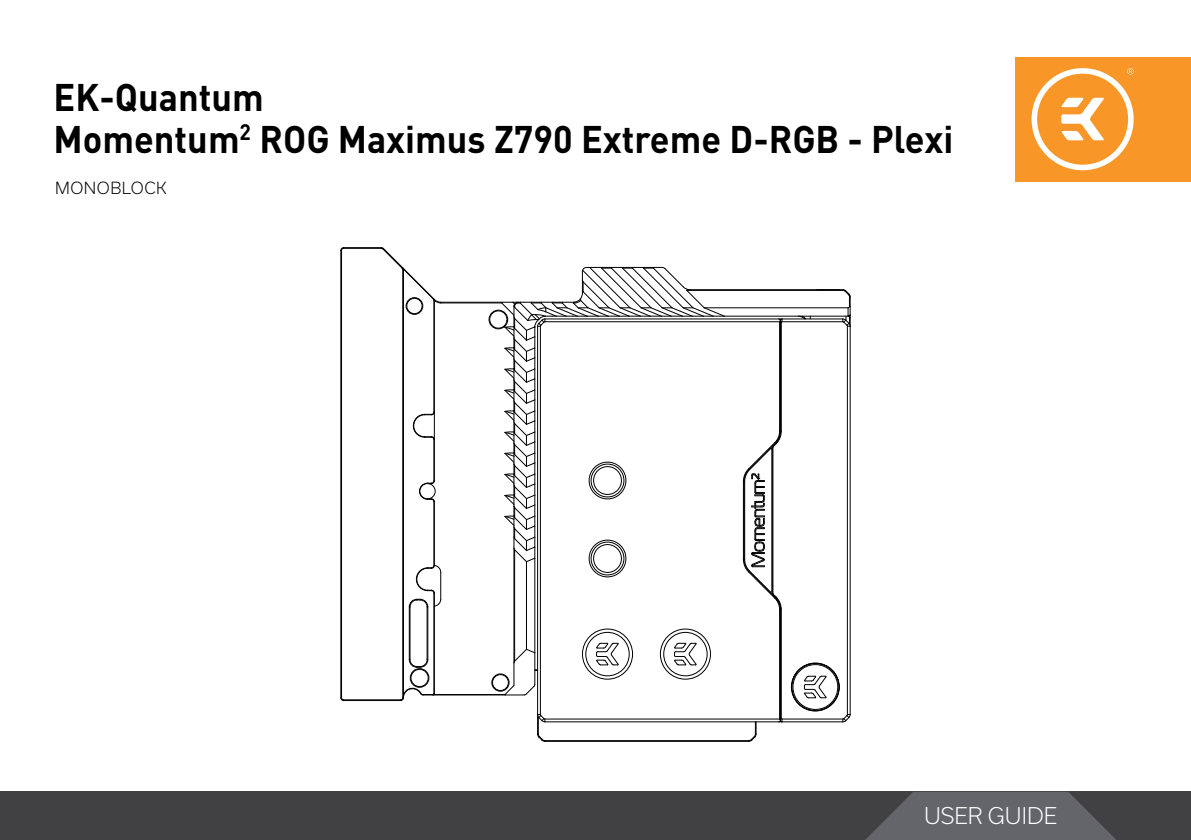
<style>
.page{position:relative;width:1191px;height:840px;background:#fff}
.page>*{position:absolute;margin:0;border:0;box-sizing:border-box;transform-origin:0 0}
.t1{font:700 38px/42px "DIN Pro";color:#000;scale:.95 1}
.t2{font:300 22px "Usual";letter-spacing:-.005em;color:#fff}
.t3{font:300 16px "Usual";letter-spacing:.03em;color:#000}
</style>
<div class="page">
<div style="left:0;top:791px;width:1191px;height:48px;background:#414042"></div>
<svg style="left:866px;top:792px;width:249px;height:47px"></svg>
<div style="left:1015px;top:57px;width:176px;height:124px;background:#f89728"></div>
<svg style="left:1031px;top:68px;width:102px;height:102px"></svg>
<hr style="left:514px;top:549px;width:1px;height:111px;background:#000">
<hr style="left:526px;top:561px;width:1px;height:88px;background:#000">
<hr style="left:534px;top:558px;width:1px;height:94px;background:#000">
<hr style="left:402px;top:269px;width:1px;height:428px;background:#000">
<hr style="left:341px;top:250px;width:1px;height:447px;background:#000">
<hr style="left:343px;top:248px;width:38px;height:1px;background:#000">
<hr style="left:343px;top:247px;width:38px;height:1px;background:#000">
<hr style="left:340px;top:250px;width:1px;height:447px;background:#000">
<hr style="left:403px;top:269px;width:1px;height:428px;background:#000">
<hr style="left:687px;top:289px;width:156px;height:1px;background:#000">
<hr style="left:687px;top:290px;width:156px;height:1px;background:#000">
<hr style="left:704px;top:307px;width:144px;height:1px;background:#000">
<hr style="left:724px;top:315px;width:124px;height:1px;background:#000">
<hr style="left:513px;top:548px;width:1px;height:114px;background:#000">
<svg style="left:340px;top:696px;width:4px;height:5px"></svg>
<hr style="left:343px;top:699px;width:58px;height:1px;background:#000">
<div style="left:410px;top:667px;width:19px;height:20px;border:1px solid #000;border-radius:50%"></div>
<div style="left:406px;top:297px;width:17px;height:17px;border:1px solid #000;border-radius:50%"></div>
<hr style="left:433px;top:300px;width:1px;height:112px;background:#000">
<hr style="left:433px;top:439px;width:1px;height:41px;background:#000">
<hr style="left:433px;top:501px;width:1px;height:64px;background:#000">
<hr style="left:433px;top:592px;width:1px;height:101px;background:#000">
<div style="left:406px;top:298px;width:16px;height:16px;border:1px solid #000;border-radius:50%"></div>
<hr style="left:434px;top:300px;width:1px;height:112px;background:#000">
<hr style="left:434px;top:439px;width:1px;height:41px;background:#000">
<hr style="left:434px;top:501px;width:1px;height:64px;background:#000">
<hr style="left:434px;top:592px;width:1px;height:101px;background:#000">
<hr style="left:427px;top:606px;width:1px;height:53px;background:#000">
<hr style="left:409px;top:606px;width:1px;height:53px;background:#000">
<svg style="left:408px;top:658px;width:21px;height:9px"></svg>
<div style="left:410px;top:668px;width:19px;height:18px;border:1px solid #000;border-radius:50%"></div>
<svg style="left:400px;top:686px;width:35px;height:15px"></svg>
<svg style="left:412px;top:411px;width:23px;height:29px"></svg>
<div style="left:491px;top:673px;width:18px;height:18px;border:1px solid #000;border-radius:50%"></div>
<hr style="left:434px;top:693px;width:71px;height:1px;background:#000">
<hr style="left:441px;top:302px;width:60px;height:1px;background:#000">
<svg style="left:408px;top:564px;width:33px;height:43px"></svg>
<svg style="left:419px;top:479px;width:17px;height:23px"></svg>
<hr style="left:441px;top:301px;width:61px;height:1px;background:#000">
<div style="left:492px;top:673px;width:17px;height:17px;border:1px solid #000;border-radius:50%"></div>
<hr style="left:433px;top:694px;width:72px;height:1px;background:#000">
<svg style="left:380px;top:247px;width:62px;height:56px"></svg>
<svg style="left:797px;top:315px;width:14px;height:5px"></svg>
<svg style="left:503px;top:647px;width:34px;height:48px"></svg>
<hr style="left:545px;top:318px;width:234px;height:1px;background:#000">
<hr style="left:545px;top:321px;width:234px;height:1px;background:#000">
<hr style="left:779px;top:321px;width:1px;height:110px;background:#000">
<div style="left:588px;top:539px;width:38px;height:38px;border:1px solid #000;border-radius:50%"></div>
<hr style="left:779px;top:609px;width:1px;height:109px;background:#000">
<hr style="left:545px;top:718px;width:234px;height:1px;background:#000">
<hr style="left:540px;top:326px;width:1px;height:388px;background:#000">
<svg style="left:488px;top:266px;width:237px;height:296px"></svg>
<hr style="left:537px;top:326px;width:1px;height:388px;background:#000">
<div style="left:590px;top:463px;width:34px;height:34px;border:1px solid #000;border-radius:50%"></div>
<div style="left:590px;top:541px;width:34px;height:34px;border:1px solid #000;border-radius:50%"></div>
<hr style="left:545px;top:721px;width:234px;height:1px;background:#000">
<div style="left:593px;top:466px;width:29px;height:28px;border:1px solid #000;border-radius:50%"></div>
<div style="left:593px;top:544px;width:29px;height:28px;border:1px solid #000;border-radius:50%"></div>
<hr style="left:782px;top:318px;width:61px;height:1px;background:#000">
<hr style="left:782px;top:321px;width:61px;height:1px;background:#000">
<hr style="left:781px;top:322px;width:1px;height:109px;background:#000">
<hr style="left:847px;top:326px;width:1px;height:388px;background:#000">
<hr style="left:782px;top:718px;width:61px;height:1px;background:#000">
<hr style="left:781px;top:609px;width:1px;height:109px;background:#000">
<hr style="left:780px;top:322px;width:1px;height:109px;background:#000">
<svg style="left:817px;top:289px;width:34px;height:38px"></svg>
<hr style="left:849px;top:326px;width:1px;height:388px;background:#000">
<hr style="left:780px;top:609px;width:1px;height:109px;background:#000">
<svg style="left:778px;top:717px;width:5px;height:5px"></svg>
<hr style="left:782px;top:721px;width:61px;height:1px;background:#000">
<svg style="left:842px;top:713px;width:9px;height:9px"></svg>
<svg style="left:742px;top:430px;width:40px;height:180px"></svg>
<div style="left:792px;top:663px;width:46px;height:46px;border:1px solid #000;border-radius:50%"></div>
<div style="left:791px;top:662px;width:48px;height:48px;border:1px solid #000;border-radius:50%"></div>
<svg style="left:803px;top:675px;width:24px;height:23px"></svg>
<div style="left:663px;top:631px;width:44px;height:45px;border:1px solid #000;border-radius:50%"></div>
<div style="left:660px;top:628px;width:51px;height:51px;border:1px solid #000;border-radius:50%"></div>
<svg style="left:674px;top:642px;width:23px;height:23px"></svg>
<div style="left:585px;top:631px;width:44px;height:45px;border:1px solid #000;border-radius:50%"></div>
<div style="left:582px;top:628px;width:51px;height:51px;border:1px solid #000;border-radius:50%"></div>
<svg style="left:596px;top:642px;width:23px;height:23px"></svg>
<hr style="left:545px;top:739px;width:204px;height:1px;background:#000">
<svg style="left:748px;top:721px;width:9px;height:20px"></svg>
<svg style="left:537px;top:713px;width:9px;height:28px"></svg>
<hr style="left:545px;top:740px;width:204px;height:1px;background:#000">
<svg style="left:778px;top:318px;width:5px;height:14px"></svg>
<p class="t1" style="left:54px;top:74px;width:948px">EK-Quantum<br>Momentum<sup>2</sup> ROG Maximus Z790 Extreme D-RGB - Plexi</p>
<p class="t3" style="left:55px;top:178px;width:113px">MONOBLOCK</p>
<p class="t2" style="left:924px;top:803px;width:135px">USER GUIDE</p>
</div>
